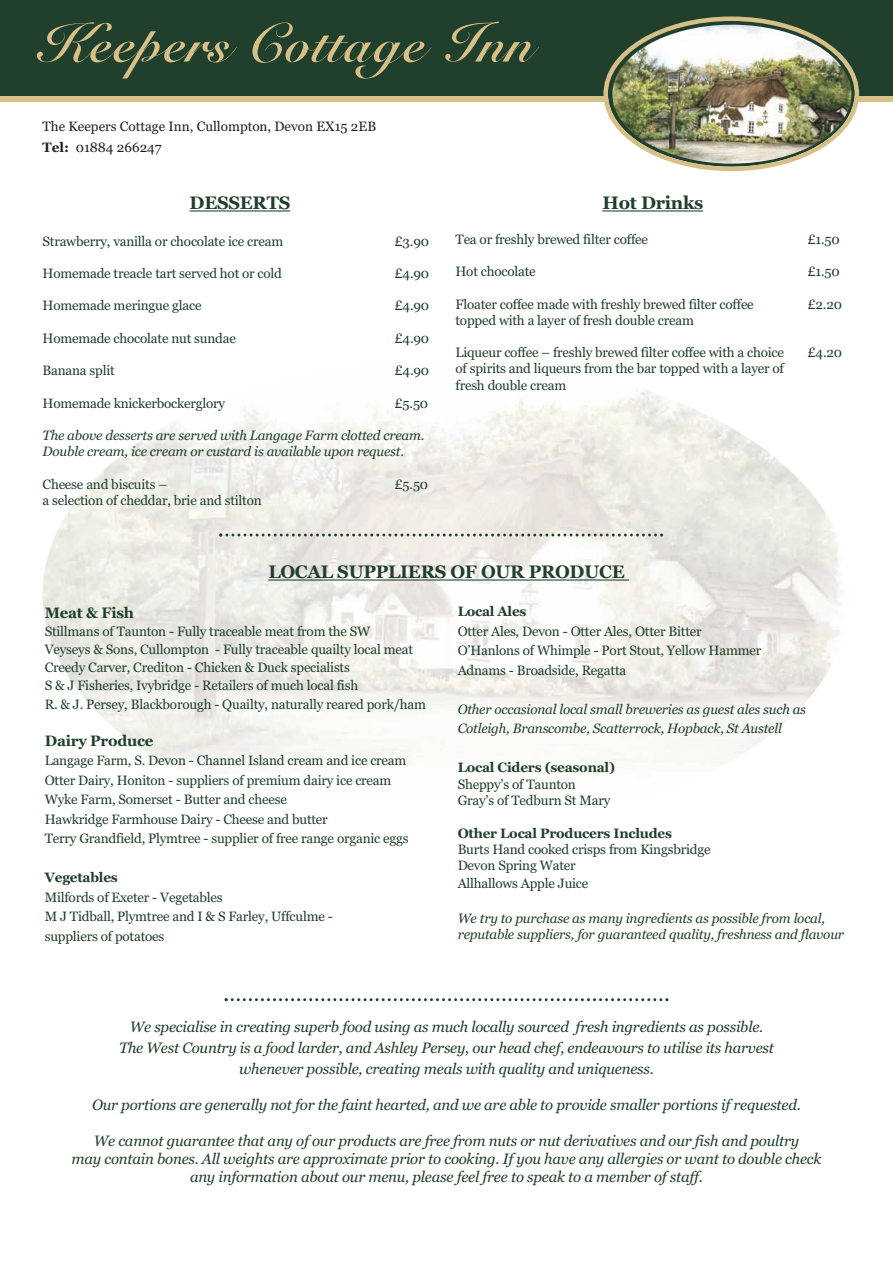
<style>
.page{position:relative;width:893px;height:1263px;background:#fff}
.page>*{position:absolute;margin:0;border:0;box-sizing:border-box;transform-origin:0 0}
.t1{font:700 57px "Snell BT";color:#d6c087}
.t2{font:700 18px "Georgia";letter-spacing:-.015em;color:#203f2c}
.t3{font:italic 15px/21px "Georgia";letter-spacing:-.015em;color:#203f2c;text-align:center}
.t4{font:700 15px "Georgia";letter-spacing:-.015em;color:#203f2c}
.t5{font:13.5px/19.5px "Georgia";letter-spacing:-.015em;color:#203f2c}
.t6{font:italic 13.5px/16.2px "Georgia";letter-spacing:-.015em;color:#203f2c}
.t7{font:700 13.5px "Georgia";letter-spacing:-.015em;color:#203f2c}
.t8{font:13.5px/21px "Georgia";color:#231f20}
.s1{font-weight:700}
</style>
<div class="page">
<img style="left:43px;top:390px;width:798px;height:376px">
<svg style="left:0;top:95px;width:893px;height:6px;background:#b7aa77"></svg>
<div style="left:0;top:0;width:893px;height:95px;background:#203f2c"></div>
<svg style="left:603px;top:17px;width:256px;height:154px"></svg>
<img style="left:612px;top:25px;width:239px;height:139px;border-radius:50%">
<hr style="left:190px;top:210px;width:100px;height:1px;background:#203f2c">
<hr style="left:602px;top:210px;width:101px;height:1px;background:#203f2c">
<svg style="left:225px;top:998px;width:443px;height:3px"></svg>
<hr style="left:268px;top:579px;width:361px;height:1px;background:#203f2c">
<svg style="left:219px;top:533px;width:444px;height:3px"></svg>
<h1 class="t1" style="left:52px;top:9px;width:497px">Keepers Cottage Inn</h1>
<p class="t8" style="left:43px;top:116px;width:335px">The Keepers Cottage Inn, Cullompton, Devon EX15 2EB<br><span class="s1">Tel:</span> 01884 266247</p>
<h2 class="t2" style="left:190px;top:193px;width:102px">DESSERTS</h2>
<p class="t5" style="left:43px;top:231px;width:242px">Strawberry, vanilla or chocolate ice cream</p>
<p class="t5" style="left:394px;top:231px;width:36px">£3.90</p>
<p class="t5" style="left:43px;top:264px;width:241px">Homemade treacle tart served hot or cold</p>
<p class="t5" style="left:394px;top:264px;width:36px">£4.90</p>
<p class="t5" style="left:43px;top:296px;width:160px">Homemade meringue glace</p>
<p class="t5" style="left:394px;top:296px;width:36px">£4.90</p>
<p class="t5" style="left:43px;top:328px;width:195px">Homemade chocolate nut sundae</p>
<p class="t5" style="left:394px;top:328px;width:36px">£4.90</p>
<p class="t5" style="left:43px;top:361px;width:74px">Banana split</p>
<p class="t5" style="left:394px;top:361px;width:36px">£4.90</p>
<p class="t5" style="left:43px;top:393px;width:184px">Homemade knickerbockerglory</p>
<p class="t5" style="left:394px;top:393px;width:35px">£5.50</p>
<p class="t6" style="left:43px;top:427px;width:383px">The above desserts are served with Langage Farm clotted cream.<br>Double cream, ice cream or custard is available upon request.</p>
<p class="t5" style="left:43px;top:474px;width:126px">Cheese and biscuits –</p>
<p class="t5" style="left:394px;top:474px;width:35px">£5.50</p>
<p class="t5" style="left:43px;top:490px;width:221px">a selection of cheddar, brie and stilton</p>
<h2 class="t2" style="left:602px;top:193px;width:102px">Hot Drinks</h2>
<p class="t5" style="left:455px;top:229px;width:194px">Tea or freshly brewed filter coffee</p>
<p class="t5" style="left:807px;top:229px;width:34px">£1.50</p>
<p class="t5" style="left:455px;top:262px;width:82px">Hot chocolate</p>
<p class="t5" style="left:807px;top:262px;width:34px">£1.50</p>
<p class="t5" style="left:455px;top:294px;width:300px">Floater coffee made with freshly brewed filter coffee</p>
<p class="t5" style="left:807px;top:294px;width:36px">£2.20</p>
<p class="t5" style="left:455px;top:310px;width:240px">topped with a layer of fresh double cream</p>
<p class="t5" style="left:455px;top:343px;width:330px">Liqueur coffee – freshly brewed filter coffee with a choice</p>
<p class="t5" style="left:807px;top:343px;width:36px">£4.20</p>
<p class="t5" style="left:455px;top:361px;width:330px;line-height:16.2px">of spirits and liqueurs from the bar topped with a layer of fresh double cream</p>
<h2 class="t2" style="left:268px;top:562px;width:358px">LOCAL SUPPLIERS OF OUR PRODUCE</h2>
<p class="t4" style="left:45px;top:604px;width:91px">Meat &amp; Fish</p>
<p class="t5" style="left:45px;top:622px;width:370px;line-height:18px">Stillmans of Taunton - Fully traceable meat from the SW Veyseys &amp; Sons, Cullompton - Fully traceable quailty local meat Creedy Carver, Crediton - Chicken &amp; Duck specialists<br>S &amp; J Fisheries, Ivybridge - Retailers of much local fish</p>
<p class="t5" style="left:45px;top:695px;width:383px">R. &amp; J. Persey, Blackborough - Quailty, naturally reared pork/ham</p>
<p class="t4" style="left:45px;top:732px;width:110px">Dairy Produce</p>
<p class="t5" style="left:45px;top:751px;width:365px">Langage Farm, S. Devon - Channel Island cream and ice cream Otter Dairy, Honiton - suppliers of premium dairy ice cream Wyke Farm, Somerset - Butter and cheese<br>Hawkridge Farmhouse Dairy - Cheese and butter<br>Terry Grandfield, Plymtree - supplier of free range organic eggs</p>
<p class="t7" style="left:45px;top:870px;width:75px">Vegetables</p>
<p class="t5" style="left:45px;top:887px;width:290px">Milfords of Exeter - Vegetables<br>M J Tidball, Plymtree and I &amp; S Farley, Uffculme - suppliers of potatoes</p>
<p class="t7" style="left:458px;top:604px;width:70px">Local Ales</p>
<p class="t5" style="left:458px;top:621px;width:305px">Otter Ales, Devon - Otter Ales, Otter Bitter<br>O’Hanlons of Whimple - Port Stout, Yellow Hammer<br>Adnams - Broadside, Regatta</p>
<p class="t6" style="left:458px;top:699px;width:350px;line-height:19.5px">Other occasional local small breweries as guest ales such as<br>Cotleigh, Branscombe, Scatterrock, Hopback, St Austell</p>
<p class="t7" style="left:458px;top:760px;width:159px">Local Ciders (seasonal)</p>
<p class="t5" style="left:458px;top:776px;width:154px;line-height:16.2px">Sheppy’s of Taunton<br>Gray’s of Tedburn St Mary</p>
<p class="t7" style="left:458px;top:825px;width:216px">Other Local Producers Includes</p>
<p class="t5" style="left:458px;top:841px;width:254px;line-height:16.8px">Burts Hand cooked crisps from Kingsbridge<br>Devon Spring Water<br>Allhallows Apple Juice</p>
<p class="t6" style="left:458px;top:910px;width:388px">We try to purchase as many ingredients as possible from local, reputable suppliers, for guaranteed quality, freshness and flavour</p>
<p class="t3" style="left:119px;top:1016px;width:656px">We specialise in creating superb food using as much locally sourced fresh ingredients as possible.<br>The West Country is a food larder, and Ashley Persey, our head chef, endeavours to utilise its harvest whenever possible, creating meals with quality and uniqueness.</p>
<p class="t3" style="left:92px;top:1094px;width:710px">Our portions are generally not for the faint hearted, and we are able to provide smaller portions if requested.</p>
<p class="t3" style="left:72px;top:1132px;width:751px;line-height:18px">We cannot guarantee that any of our products are free from nuts or nut derivatives and our fish and poultry<br>may contain bones. All weights are approximate prior to cooking. If you have any allergies or want to double check any information about our menu, please feel free to speak to a member of staff.</p>
</div>
